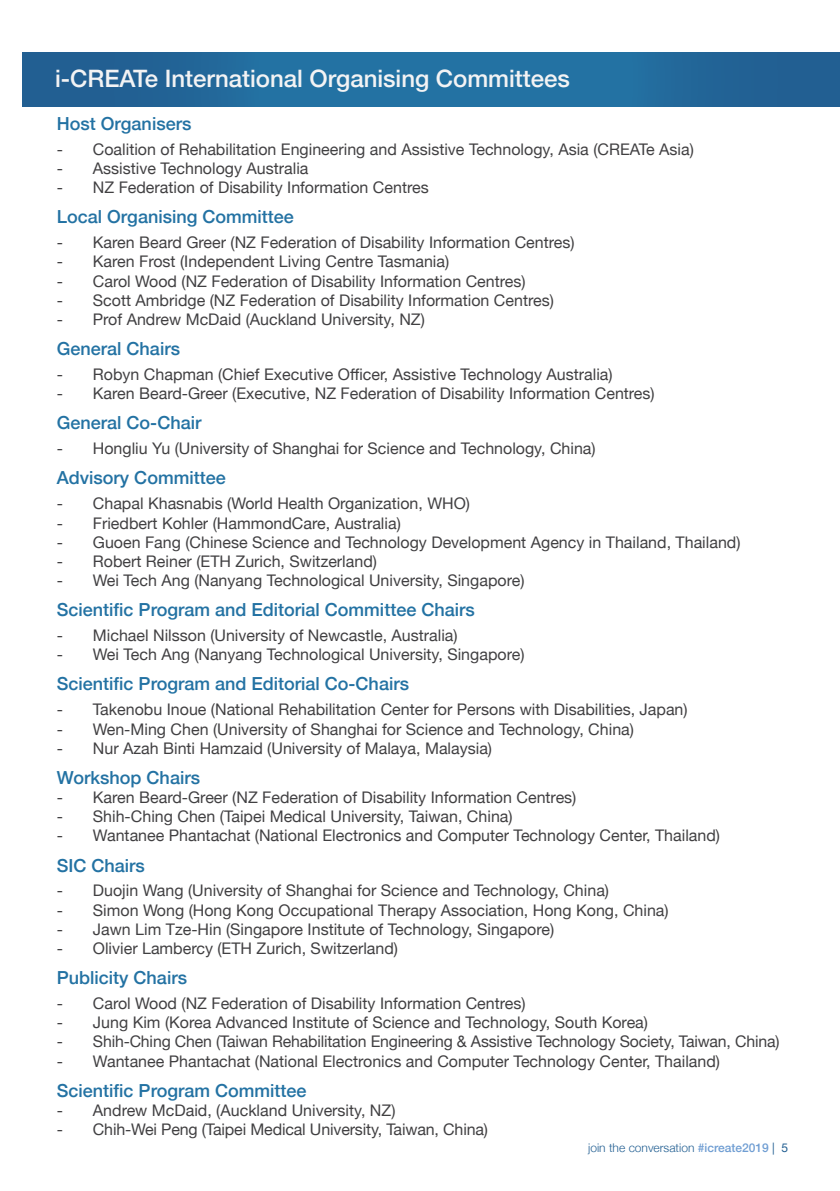
<style>
.page{position:relative;width:840px;height:1191px;background:#fff}
.page>*{position:absolute;margin:0;border:0;box-sizing:border-box;transform-origin:0 0}
.t1{font:500 24px "Helvetica Neue";color:#f3f3f4}
.t2{font:500 18px "Helvetica Neue";color:#2372a3}
.t3{font:16px "Helvetica Neue";color:#414042}
.t4{font:300 12px "Helvetica Neue";color:#225f92}
.s1{font-weight:500;color:#709ed3}
.s2{font-weight:400}
</style>
<div class="page">
<div style="left:22px;top:52px;width:817px;height:54px;background:linear-gradient(to right,#23699b,#236b9d)"></div>
<h1 class="t1" style="left:55px;top:59px;width:516px">i-CREATe International Organising Committees</h1>
<p class="t2" style="left:57px;top:109px;width:136px">Host Organisers</p>
<p class="t3" style="left:57px;top:138px;width:638px">- Coalition of Rehabilitation Engineering and Assistive Technology, Asia (CREATe Asia)</p>
<p class="t3" style="left:57px;top:157px;width:253px">- Assistive Technology Australia</p>
<p class="t3" style="left:57px;top:176px;width:373px">- NZ Federation of Disability Information Centres</p>
<p class="t2" style="left:57px;top:202px;width:238px">Local Organising Committee</p>
<p class="t3" style="left:57px;top:231px;width:519px">- Karen Beard Greer (NZ Federation of Disability Information Centres)</p>
<p class="t3" style="left:57px;top:250px;width:393px">- Karen Frost (Independent Living Centre Tasmania)</p>
<p class="t3" style="left:57px;top:269px;width:470px">- Carol Wood (NZ Federation of Disability Information Centres)</p>
<p class="t3" style="left:57px;top:289px;width:498px">- Scott Ambridge (NZ Federation of Disability Information Centres)</p>
<p class="t3" style="left:57px;top:308px;width:369px">- Prof Andrew McDaid (Auckland University, NZ)</p>
<p class="t2" style="left:57px;top:334px;width:125px">General Chairs</p>
<p class="t3" style="left:57px;top:363px;width:557px">- Robyn Chapman (Chief Executive Officer, Assistive Technology Australia)</p>
<p class="t3" style="left:57px;top:382px;width:599px">- Karen Beard-Greer (Executive, NZ Federation of Disability Information Centres)</p>
<p class="t2" style="left:57px;top:408px;width:146px">General Co-Chair</p>
<p class="t3" style="left:57px;top:437px;width:540px">- Hongliu Yu (University of Shanghai for Science and Technology, China)</p>
<p class="t2" style="left:57px;top:463px;width:170px">Advisory Committee</p>
<p class="t3" style="left:57px;top:492px;width:414px">- Chapal Khasnabis (World Health Organization, WHO)</p>
<p class="t3" style="left:57px;top:511px;width:345px">- Friedbert Kohler (HammondCare, Australia)</p>
<p class="t3" style="left:57px;top:530px;width:684px">- Guoen Fang (Chinese Science and Technology Development Agency in Thailand, Thailand)</p>
<p class="t3" style="left:57px;top:549px;width:321px">- Robert Reiner (ETH Zurich, Switzerland)</p>
<p class="t3" style="left:57px;top:569px;width:469px">- Wei Tech Ang (Nanyang Technological University, Singapore)</p>
<p class="t2" style="left:57px;top:595px;width:419px">Scientific Program and Editorial Committee Chairs</p>
<p class="t3" style="left:57px;top:624px;width:402px">- Michael Nilsson (University of Newcastle, Australia)</p>
<p class="t3" style="left:57px;top:643px;width:469px">- Wei Tech Ang (Nanyang Technological University, Singapore)</p>
<p class="t2" style="left:57px;top:669px;width:353px">Scientific Program and Editorial Co-Chairs</p>
<p class="t3" style="left:57px;top:698px;width:632px">- Takenobu Inoue (National Rehabilitation Center for Persons with Disabilities, Japan)</p>
<p class="t3" style="left:57px;top:717px;width:578px">- Wen-Ming Chen (University of Shanghai for Science and Technology, China)</p>
<p class="t3" style="left:57px;top:736px;width:436px">- Nur Azah Binti Hamzaid (University of Malaya, Malaysia)</p>
<p class="t2" style="left:57px;top:763px;width:145px">Workshop Chairs</p>
<p class="t3" style="left:57px;top:786px;width:521px">- Karen Beard-Greer (NZ Federation of Disability Information Centres)</p>
<p class="t3" style="left:57px;top:805px;width:457px">- Shih-Ching Chen (Taipei Medical University, Taiwan, China)</p>
<p class="t3" style="left:57px;top:824px;width:664px">- Wantanee Phantachat (National Electronics and Computer Technology Center, Thailand)</p>
<p class="t2" style="left:57px;top:850px;width:90px">SIC Chairs</p>
<p class="t3" style="left:57px;top:879px;width:553px">- Duojin Wang (University of Shanghai for Science and Technology, China)</p>
<p class="t3" style="left:57px;top:898px;width:613px">- Simon Wong (Hong Kong Occupational Therapy Association, Hong Kong, China)</p>
<p class="t3" style="left:57px;top:917px;width:498px">- Jawn Lim Tze-Hin (Singapore Institute of Technology, Singapore)</p>
<p class="t3" style="left:57px;top:936px;width:342px">- Olivier Lambercy (ETH Zurich, Switzerland)</p>
<p class="t2" style="left:57px;top:963px;width:132px">Publicity Chairs</p>
<p class="t3" style="left:57px;top:991px;width:470px">- Carol Wood (NZ Federation of Disability Information Centres)</p>
<p class="t3" style="left:57px;top:1011px;width:592px">- Jung Kim (Korea Advanced Institute of Science and Technology, South Korea)</p>
<p class="t3" style="left:57px;top:1030px;width:723px">- Shih-Ching Chen (Taiwan Rehabilitation Engineering &amp; Assistive Technology Society, Taiwan, China)</p>
<p class="t3" style="left:57px;top:1049px;width:664px">- Wantanee Phantachat (National Electronics and Computer Technology Center, Thailand)</p>
<p class="t2" style="left:57px;top:1076px;width:251px">Scientific Program Committee</p>
<p class="t3" style="left:57px;top:1098px;width:340px">- Andrew McDaid, (Auckland University, NZ)</p>
<p class="t3" style="left:57px;top:1118px;width:432px">- Chih-Wei Peng (Taipei Medical University, Taiwan, China)</p>
<p class="t4" style="left:588px;top:1138px;width:201px">join the conversation <span class="s1">#icreate2019</span> <span class="s2">| 5</span></p>
</div>
